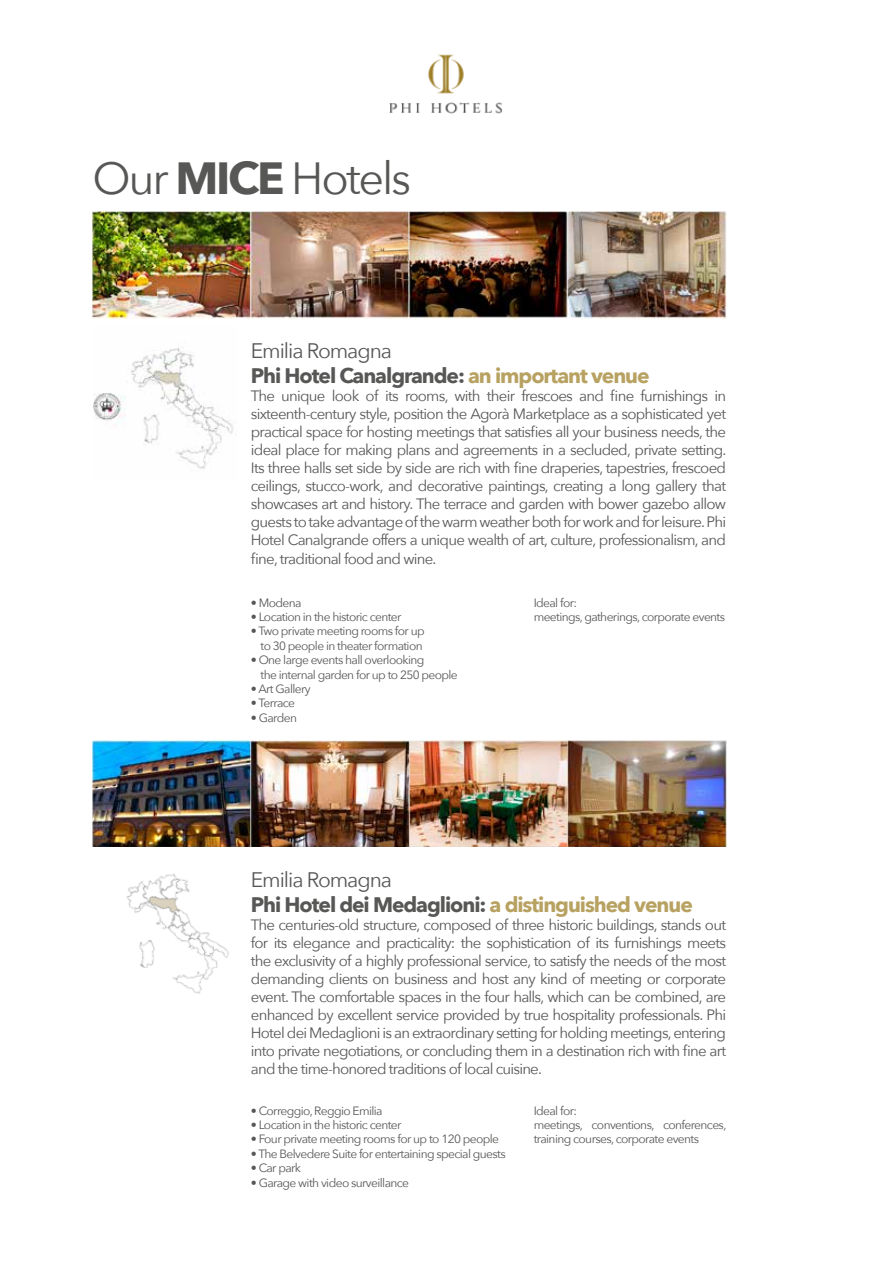
<style>
.page{position:relative;width:893px;height:1263px;background:#fff}
.page>*{position:absolute;margin:0;border:0;box-sizing:border-box;transform-origin:0 0}
.t1{font:45px "Avenir Next";letter-spacing:-.05em;color:#575756}
.t2{font:700 21px/25.2px "Avenir Next";letter-spacing:-.05em;color:#575756}
.t3{font:15px/18px "Avenir Next";letter-spacing:-.05em;color:#575756;text-align:justify}
.t4{font:12px/14.4px "Avenir Next";letter-spacing:-.05em;color:#575756}
.s1{font-weight:700}
.s2{font-weight:400}
.s3{color:#b8a262}
</style>
<div class="page">
<img style="left:389px;top:54px;width:113px;height:60px">
<img style="left:92px;top:212px;width:634px;height:106px">
<img style="left:92px;top:740px;width:634px;height:106px">
<img style="left:94px;top:347px;width:140px;height:122px">
<img style="left:127px;top:873px;width:102px;height:121px">
<h1 class="t1" style="left:92px;top:140px;width:320px">Our <span class="s1">MICE</span> Hotels</h1>
<h2 class="t2" style="left:251px;top:338px;width:400px"><span class="s2">Emilia Romagna<br></span>Phi Hotel Canalgrande: <span class="s3">an important venue</span></h2>
<p class="t3" style="left:251px;top:387px;width:477px">The unique look of its rooms, with their frescoes and fine furnishings in sixteenth-century style, position the Agorà Marketplace as a sophisticated yet practical space for hosting meetings that satisfies all your business needs, the ideal place for making plans and agreements in a secluded, private setting.<br>Its three halls set side by side are rich with fine draperies, tapestries, frescoed ceilings, stucco-work, and decorative paintings, creating a long gallery that showcases art and history. The terrace and garden with bower gazebo allow guests to take advantage of the warm weather both for work and for leisure. Phi Hotel Canalgrande offers a unique wealth of art, culture, professionalism, and fine, traditional food and wine.</p>
<p class="t4" style="left:251px;top:595px;width:52px">• Modena</p>
<p class="t4" style="left:251px;top:609px;width:152px">• Location in the historic center</p>
<p class="t4" style="left:251px;top:623px;width:175px;text-align:right">• Two private meeting rooms for up to 30 people in theater formation</p>
<p class="t4" style="left:260px;top:652px;width:199px;text-indent:-10px">• One large events hall overlooking<br>the internal garden for up to 250 people</p>
<p class="t4" style="left:251px;top:681px;width:61px">• Art Gallery</p>
<p class="t4" style="left:251px;top:695px;width:46px">• Terrace</p>
<p class="t4" style="left:251px;top:710px;width:48px">• Garden</p>
<p class="t4" style="left:534px;top:595px;width:193px">Ideal for:<br>meetings, gatherings, corporate events</p>
<h2 class="t2" style="left:251px;top:866px;width:443px"><span class="s2">Emilia Romagna<br></span>Phi Hotel dei Medaglioni: <span class="s3">a distinguished venue</span></h2>
<p class="t3" style="left:251px;top:915px;width:477px">The centuries-old structure, composed of three historic buildings, stands out for its elegance and practicality: the sophistication of its furnishings meets the exclusivity of a highly professional service, to satisfy the needs of the most demanding clients on business and host any kind of meeting or corporate event. The comfortable spaces in the four halls, which can be combined, are enhanced by excellent service provided by true hospitality professionals. Phi Hotel dei Medaglioni is an extraordinary setting for holding meetings, entering into private negotiations, or concluding them in a destination rich with fine art and the time-honored traditions of local cuisine.</p>
<p class="t4" style="left:251px;top:1103px;width:133px">• Correggio, Reggio Emilia</p>
<p class="t4" style="left:251px;top:1117px;width:152px">• Location in the historic center</p>
<p class="t4" style="left:251px;top:1131px;width:250px">• Four private meeting rooms for up to 120 people</p>
<p class="t4" style="left:251px;top:1146px;width:256px">• The Belvedere Suite for entertaining special guests</p>
<p class="t4" style="left:251px;top:1160px;width:52px">• Car park</p>
<p class="t4" style="left:251px;top:1175px;width:160px">• Garage with video surveillance</p>
<p class="t4" style="left:534px;top:1103px;width:194px">Ideal for:<br>meetings, conventions, conferences, training courses, corporate events</p>
</div>
